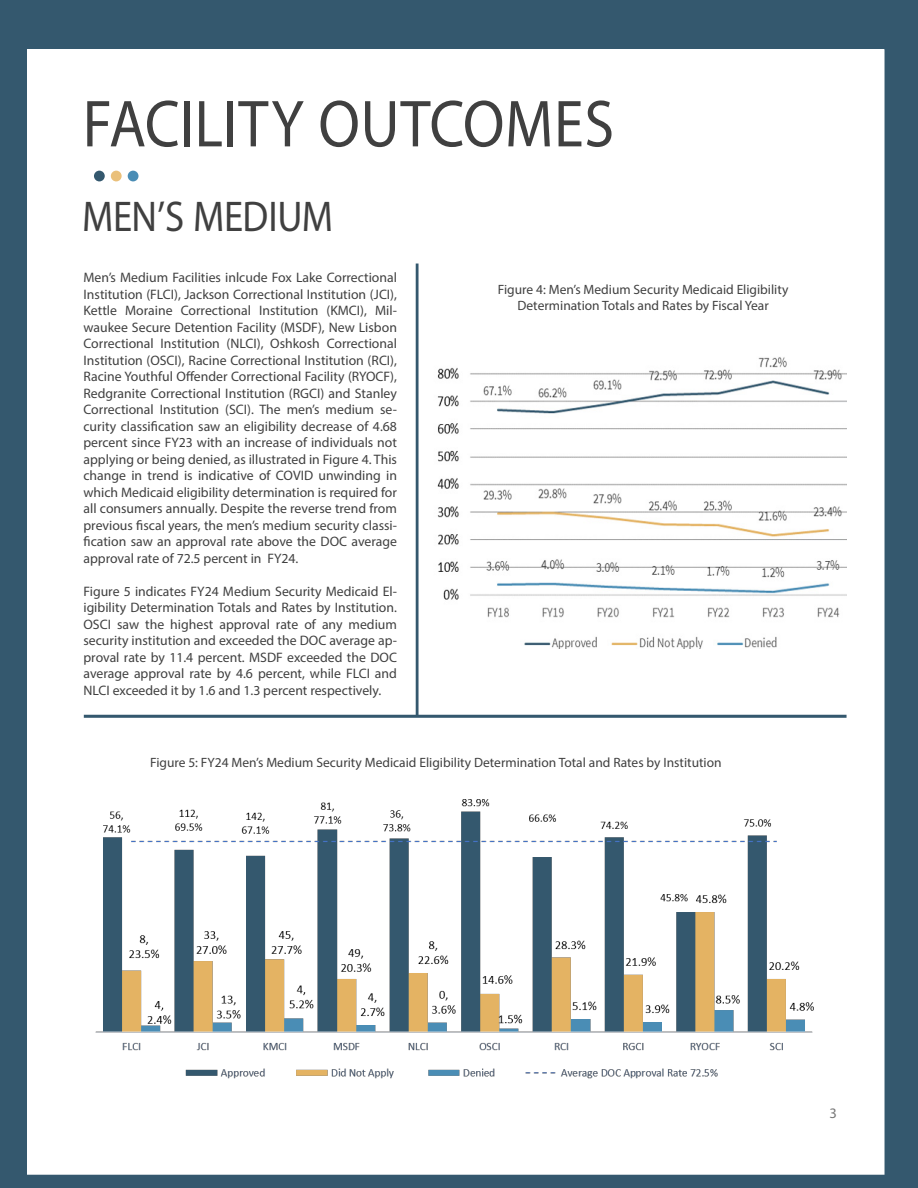
<style>
.page{position:relative;width:918px;height:1188px;background:#34586e}
.page>*{position:absolute;margin:0;border:0;box-sizing:border-box;transform-origin:0 0}
.t1{font:67.05px "Myriad Pro";letter-spacing:.005em;color:#404040;scale:.9 1}
.t2{font:43.2px "Myriad Pro";letter-spacing:-.01em;color:#404040;scale:.9 1}
.t3{font:14.55px "Myriad Pro";color:#777}
.t4{font:13.8px/16.5px "Myriad Pro";color:#404040;text-align:justify}
.t5{font:13.5px/16.2px "Myriad Pro";color:#404040;text-align:center}
</style>
<div class="page">
<div style="left:28px;top:50px;width:856px;height:1124px;background:#fff"></div>
<div style="left:94px;top:171px;width:11px;height:10px;background:#34586e;border-radius:50%"></div>
<div style="left:111px;top:171px;width:11px;height:10px;background:#eac07a;border-radius:50%"></div>
<div style="left:128px;top:171px;width:11px;height:10px;background:#4a8db5;border-radius:50%"></div>
<hr style="left:84px;top:715px;width:763px;height:3px;background:#34586e">
<hr style="left:416px;top:264px;width:3px;height:452px;background:#34586e">
<img style="left:437px;top:357px;width:410px;height:291px">
<img style="left:95px;top:799px;width:719px;height:280px">
<p class="t1" style="left:83px;top:83px;width:592px">FACILITY OUTCOMES</p>
<p class="t2" style="left:82px;top:190px;width:280px">MEN’S MEDIUM</p>
<p class="t4" style="left:84px;top:269px;width:315px">Men’s Medium Facilities inlcude Fox Lake Correctional Institution (FLCI), Jackson Correctional Institution (JCI), Kettle Moraine Correctional Institution (KMCI), Mil&shy;waukee Secure Detention Facility (MSDF), New Lisbon Correctional Institution (NLCI), Oshkosh Correctional Institution (OSCI), Racine Correctional Institution (RCI), Racine Youthful Offender Correctional Facility (RYOCF), Redgranite Correctional Institution (RGCI) and Stanley Correctional Institution (SCI). The men’s medium se&shy;curity classification saw an eligibility decrease of 4.68 percent since FY23 with an increase of individuals not applying or being denied, as illustrated in Figure 4. This change in trend is indicative of COVID unwinding in which Medicaid eligibility determination is required for all consumers annually. Despite the reverse trend from previous fiscal years, the men’s medium security classi&shy;fication saw an approval rate above the DOC average approval rate of 72.5 percent in FY24.</p>
<p class="t4" style="left:84px;top:583px;width:315px">Figure 5 indicates FY24 Medium Security Medicaid El&shy;igibility Determination Totals and Rates by Institution.<br>OSCI saw the highest approval rate of any medium security institution and exceeded the DOC average ap&shy;proval rate by 11.4 percent. MSDF exceeded the DOC average approval rate by 4.6 percent, while FLCI and NLCI exceeded it by 1.6 and 1.3 percent respectively.</p>
<p class="t5" style="left:498px;top:281px;width:292px">Figure 4: Men’s Medium Security Medicaid Eligibility<br>Determination Totals and Rates by Fiscal Year</p>
<p class="t5" style="left:150px;top:754px;width:573px">Figure 5: FY24 Men’s Medium Security Medicaid Eligibility Determination Total and Rates by Institution</p>
<p class="t3" style="left:830px;top:1104px;width:9px">3</p>
</div>
